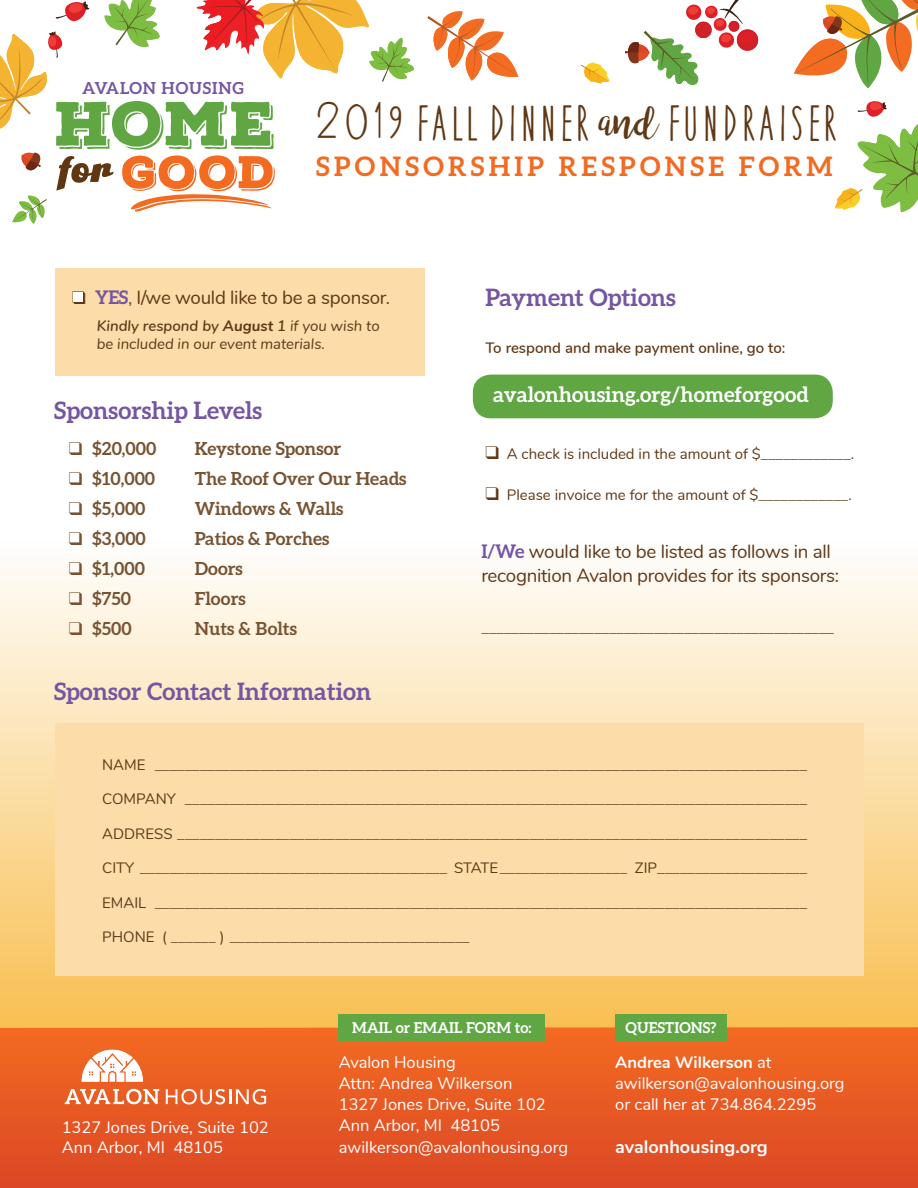
<style>
.page{position:relative;width:918px;height:1188px;background:#fff}
.page>*{position:absolute;margin:0;border:0;box-sizing:border-box;transform-origin:0 0}
.t1{font:38.7px "Thin Skinned";letter-spacing:.1em;color:#603815}
.t2{font:700 26.85px "Aleo";letter-spacing:.16em;color:#f36a21}
.t3{font:700 24px "Aleo";color:#7556a3}
.t4{font:700 21px "Aleo";color:#fff}
.Text_Avalon{font:18.75px/24px "Nunito";letter-spacing:-.015em;color:#603815}
.Bullet-Avalon{font:700 18px "Aleo";color:#775332}
.t5{font:700 18px "Nunito Sans";color:#fff}
.t6{font:16.5px/21px "Nunito";color:#fff}
.t7{font:16.5px "Nunito Sans";color:#fff}
.t8{font:700 16.5px "Aleo";letter-spacing:.05em;color:#7556a3}
.Text_Avalon-2{font:15px "Nunito";color:#603815}
.t9{font:italic 15px/18px "Nunito";color:#603815}
.t10{font:600 15px "Nunito";color:#603815}
.Text_Avalon-3{font:700 15px "Aleo";color:#fff}
.s1{font-family:"bromello";font-size:42.9px}
.s2{font-family:"Aleo";font-weight:700;color:#7556a3}
.s3{color:#57585a}
.s4{font-weight:600}
.s5{font-family:"Nunito Sans";font-weight:700}
.s6{font-weight:700}
</style>
<div class="page">
<div style="left:0;top:541px;width:918px;height:487px;background:linear-gradient(to bottom,#fefefe,#f9bf51)"></div>
<div style="left:56px;top:723px;width:808px;height:253px;background:#fcdca9"></div>
<div style="left:56px;top:268px;width:369px;height:108px;background:#fcdca9"></div>
<svg style="left:0;top:1027px;width:918px;height:161px;background:#e65823"></svg>
<svg style="left:65px;top:1089px;width:94px;height:15px"></svg>
<svg style="left:166px;top:1089px;width:100px;height:15px"></svg>
<svg style="left:82px;top:1050px;width:61px;height:32px"></svg>
<div style="left:615px;top:1014px;width:112px;height:26px;background:#60a744"></div>
<div style="left:339px;top:1014px;width:206px;height:26px;background:#60a744"></div>
<div style="left:473px;top:375px;width:360px;height:43px;background:#60a744;border-radius:18px"></div>
<svg style="left:427px;top:11px;width:91px;height:70px"></svg>
<svg style="left:794px;top:0;width:124px;height:88px"></svg>
<svg style="left:835px;top:101px;width:83px;height:112px"></svg>
<svg style="left:581px;top:62px;width:28px;height:21px"></svg>
<svg style="left:0;top:0;width:414px;height:224px"></svg>
<svg style="left:625px;top:0;width:134px;height:85px"></svg>
<div style="left:73px;top:292px;width:10px;height:10px;background:#fff"></div>
<p class="t8" style="left:82px;top:78px;width:163px">AVALON HOUSING</p>
<p class="t1" style="left:316px;top:101px;width:523px">2019 FALL DINNER <span class="s1">and</span> FUNDRAISER</p>
<p class="t2" style="left:316px;top:151px;width:518px">SPONSORSHIP RESPONSE FORM</p>
<p class="Text_Avalon" style="left:72px;top:284px;width:319px">❑ <span class="s2">YES</span><span class="s3">,</span> I/we would like to be a sponsor.</p>
<p class="t9" style="left:97px;top:315px;width:284px"><span class="s4">Kindly respond by</span> <span class="s5">August</span> <span class="s4">1</span> if you wish to be included in our event materials.</p>
<p class="t3" style="left:54px;top:396px;width:209px">Sponsorship Levels</p>
<p class="Bullet-Avalon" style="left:69px;top:438px;width:89px">❑ $20,000</p>
<p class="Bullet-Avalon" style="left:195px;top:438px;width:148px">Keystone Sponsor</p>
<p class="Bullet-Avalon" style="left:69px;top:468px;width:88px">❑ $10,000</p>
<p class="Bullet-Avalon" style="left:195px;top:468px;width:213px">The Roof Over Our Heads</p>
<p class="Bullet-Avalon" style="left:69px;top:498px;width:78px">❑ $5,000</p>
<p class="Bullet-Avalon" style="left:195px;top:498px;width:150px">Windows &amp; Walls</p>
<p class="Bullet-Avalon" style="left:69px;top:528px;width:79px">❑ $3,000</p>
<p class="Bullet-Avalon" style="left:195px;top:528px;width:136px">Patios &amp; Porches</p>
<p class="Bullet-Avalon" style="left:69px;top:558px;width:78px">❑ $1,000</p>
<p class="Bullet-Avalon" style="left:195px;top:558px;width:50px">Doors</p>
<p class="Bullet-Avalon" style="left:69px;top:588px;width:64px">❑ $750</p>
<p class="Bullet-Avalon" style="left:195px;top:588px;width:53px">Floors</p>
<p class="Bullet-Avalon" style="left:69px;top:618px;width:65px">❑ $500</p>
<p class="Bullet-Avalon" style="left:195px;top:618px;width:104px">Nuts &amp; Bolts</p>
<p class="t3" style="left:54px;top:678px;width:319px">Sponsor Contact Information</p>
<p class="t3" style="left:485px;top:284px;width:192px">Payment Options</p>
<p class="t10" style="left:485px;top:337px;width:302px">To respond and make payment online, go to:</p>
<p class="t4" style="left:493px;top:382px;width:317px">avalonhousing.org/homeforgood</p>
<p class="Text_Avalon-2" style="left:485px;top:443px;width:370px">❑ A check is included in the amount of $____________.</p>
<p class="Text_Avalon-2" style="left:485px;top:483px;width:368px">❑ Please invoice me for the amount of $____________.</p>
<p class="Text_Avalon" style="left:482px;top:539px;width:359px"><span class="s2">I/We</span> would like to be listed as follows in all recognition Avalon provides for its sponsors:</p>
<p class="Text_Avalon-2" style="left:482px;top:617px;width:354px">_______________________________________________</p>
<p class="Text_Avalon-2" style="left:102px;top:753px;width:706px">NAME _______________________________________________________________________________________</p>
<p class="Text_Avalon-2" style="left:102px;top:788px;width:706px">COMPANY ___________________________________________________________________________________</p>
<p class="Text_Avalon-2" style="left:102px;top:822px;width:706px">ADDRESS ____________________________________________________________________________________</p>
<p class="Text_Avalon-2" style="left:102px;top:857px;width:707px">CITY _________________________________________ STATE_________________ ZIP____________________</p>
<p class="Text_Avalon-2" style="left:102px;top:891px;width:706px">EMAIL _______________________________________________________________________________________</p>
<p class="Text_Avalon-2" style="left:102px;top:926px;width:369px">PHONE ( ______ ) ________________________________</p>
<p class="t7" style="left:62px;top:1115px;width:209px">1327 Jones Drive, Suite 102</p>
<p class="t7" style="left:62px;top:1135px;width:163px">Ann Arbor, MI 48105</p>
<p class="Text_Avalon-3" style="left:352px;top:1019px;width:181px">MAIL or EMAIL FORM to:</p>
<p class="t6" style="left:339px;top:1051px;width:119px">Avalon Housing</p>
<p class="t6" style="left:339px;top:1072px;width:175px">Attn: Andrea Wilkerson</p>
<p class="t6" style="left:339px;top:1093px;width:209px">1327 Jones Drive, Suite 102</p>
<p class="t6" style="left:339px;top:1114px;width:163px">Ann Arbor, MI 48105</p>
<p class="t6" style="left:339px;top:1136px;width:231px">awilkerson@avalonhousing.org</p>
<p class="Text_Avalon-3" style="left:625px;top:1019px;width:93px">QUESTIONS?</p>
<p class="t6" style="left:615px;top:1051px;width:231px"><span class="s6">Andrea Wilkerson</span> at awilkerson@avalonhousing.org or call her at 734.864.2295</p>
<p class="t5" style="left:615px;top:1134px;width:154px">avalonhousing.org</p>
</div>
